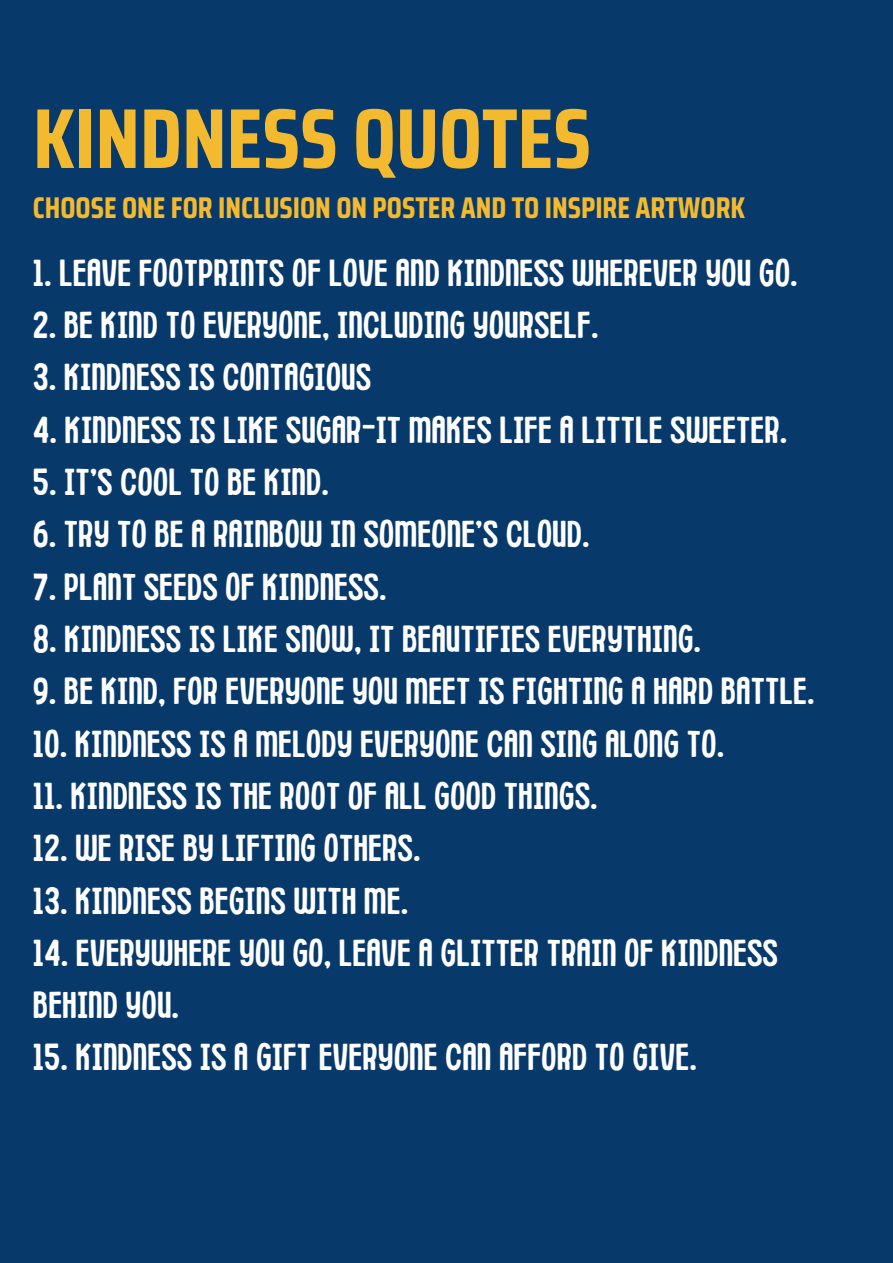
<style>
.page{position:relative;width:893px;height:1263px;background:#07396b}
.page>*{position:absolute;margin:0;border:0;box-sizing:border-box;transform-origin:0 0}
.t1{font:700 84.97px "Saira Condensed";color:#f4ba2f}
.t2{font:37.5px/52.3px "Childling";color:#fff}
.t3{font:700 30px "Saira Condensed";color:#f4ba2f}
</style>
<div class="page">
<h1 class="t1" style="left:33px;top:72px;width:559px">KINDNESS QUOTES</h1>
<p class="t3" style="left:33px;top:184px;width:714px">CHOOSE ONE FOR INCLUSION ON POSTER AND TO INSPIRE ARTWORK</p>
<p class="t2" style="left:33px;top:248px;width:766px">1. LEAVE FOOTPRINTS OF LOVE AND KINDNESS WHEREVER YOU GO.</p>
<p class="t2" style="left:33px;top:301px;width:567px">2. BE KIND TO EVERYONE, INCLUDING YOURSELF.</p>
<p class="t2" style="left:33px;top:353px;width:340px">3. KINDNESS IS CONTAGIOUS</p>
<p class="t2" style="left:33px;top:405px;width:756px">4. KINDNESS IS LIKE SUGAR—IT MAKES LIFE A LITTLE SWEETER.</p>
<p class="t2" style="left:33px;top:457px;width:297px">5. IT’S COOL TO BE KIND.</p>
<p class="t2" style="left:33px;top:510px;width:558px">6. TRY TO BE A RAINBOW IN SOMEONE’S CLOUD.</p>
<p class="t2" style="left:33px;top:562px;width:355px">7. PLANT SEEDS OF KINDNESS.</p>
<p class="t2" style="left:33px;top:614px;width:669px">8. KINDNESS IS LIKE SNOW, IT BEAUTIFIES EVERYTHING.</p>
<p class="t2" style="left:33px;top:667px;width:783px">9. BE KIND, FOR EVERYONE YOU MEET IS FIGHTING A HARD BATTLE.</p>
<p class="t2" style="left:33px;top:719px;width:693px">10. KINDNESS IS A MELODY EVERYONE CAN SING ALONG TO.</p>
<p class="t2" style="left:33px;top:771px;width:566px">11. KINDNESS IS THE ROOT OF ALL GOOD THINGS.</p>
<p class="t2" style="left:33px;top:824px;width:389px">12. WE RISE BY LIFTING OTHERS.</p>
<p class="t2" style="left:33px;top:876px;width:377px">13. KINDNESS BEGINS WITH ME.</p>
<p class="t2" style="left:33px;top:928px;width:746px">14. EVERYWHERE YOU GO, LEAVE A GLITTER TRAIN OF KINDNESS<br>BEHIND YOU.</p>
<p class="t2" style="left:33px;top:1033px;width:665px">15. KINDNESS IS A GIFT EVERYONE CAN AFFORD TO GIVE.</p>
</div>
